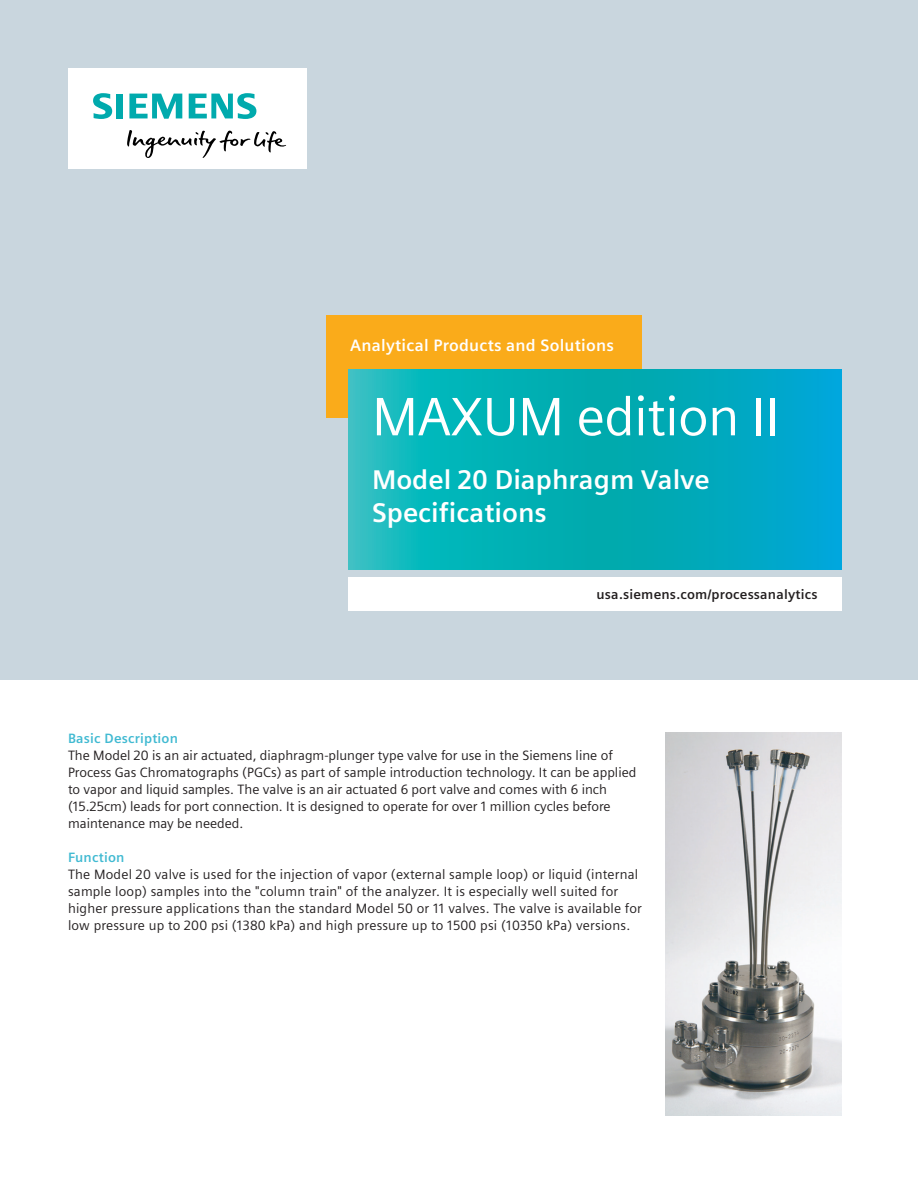
<style>
.page{position:relative;width:918px;height:1188px;background:#fff}
.page>*{position:absolute;margin:0;border:0;box-sizing:border-box;transform-origin:0 0}
._01__Headline__36pt{font:54px "Siemens Sans";letter-spacing:-.01em;color:#fff}
._02__Subhead__18pt_1{font:700 27px/32.4px "Siemens Sans";color:#fff}
._04__Additional_Pane{font:700 16.5px "Siemens Sans";letter-spacing:.015em;color:#fff}
._03__Body_text_headl{font:13.5px/17px "Siemens Sans";color:#231f20}
._03__URL__9pt{font:700 13.5px "Siemens Sans";letter-spacing:.015em;color:#231f20}
.s1{font-weight:700;color:#41bad2}
</style>
<div class="page">
<div style="left:0;top:0;width:918px;height:679px;background:#c9d6de"></div>
<div style="left:68px;top:68px;width:238px;height:101px;background:#fff"></div>
<svg style="left:127px;top:130px;width:159px;height:28px"></svg>
<svg style="left:93px;top:93px;width:30px;height:26px"></svg>
<svg style="left:129px;top:94px;width:53px;height:25px"></svg>
<svg style="left:189px;top:93px;width:67px;height:26px"></svg>
<div style="left:348px;top:578px;width:493px;height:33px;background:#fff"></div>
<img style="left:665px;top:733px;width:176px;height:383px">
<div style="left:326px;top:315px;width:316px;height:103px;background:#faab1a"></div>
<svg style="left:348px;top:370px;width:493px;height:199px"></svg>
<p class="_04__Additional_Pane" style="left:350px;top:336px;width:265px">Analytical Products and Solutions</p>
<p class="_01__Headline__36pt" style="left:372px;top:386px;width:409px">MAXUM edition II</p>
<p class="_02__Subhead__18pt_1" style="left:372px;top:464px;width:339px">Model 20 Diaphragm Valve<br>Specifications</p>
<p class="_03__URL__9pt" style="left:597px;top:587px;width:223px">usa.siemens.com/processanalytics</p>
<p class="_03__Body_text_headl" style="left:68px;top:730px;width:570px"><span class="s1">Basic Description<br></span>The Model 20 is an air actuated, diaphragm-plunger type valve for use in the Siemens line of Process Gas Chromatographs (PGCs) as part of sample introduction technology. It can be applied to vapor and liquid samples. The valve is an air actuated 6 port valve and comes with 6 inch (15.25cm) leads for port connection. It is designed to operate for over 1 million cycles before maintenance may be needed.</p>
<p class="_03__Body_text_headl" style="left:68px;top:849px;width:575px"><span class="s1">Function<br></span>The Model 20 valve is used for the injection of vapor (external sample loop) or liquid (internal sample loop) samples into the "column train" of the analyzer. It is especially well suited for higher pressure applications than the standard Model 50 or 11 valves. The valve is available for low pressure up to 200 psi (1380 kPa) and high pressure up to 1500 psi (10350 kPa) versions.</p>
</div>
